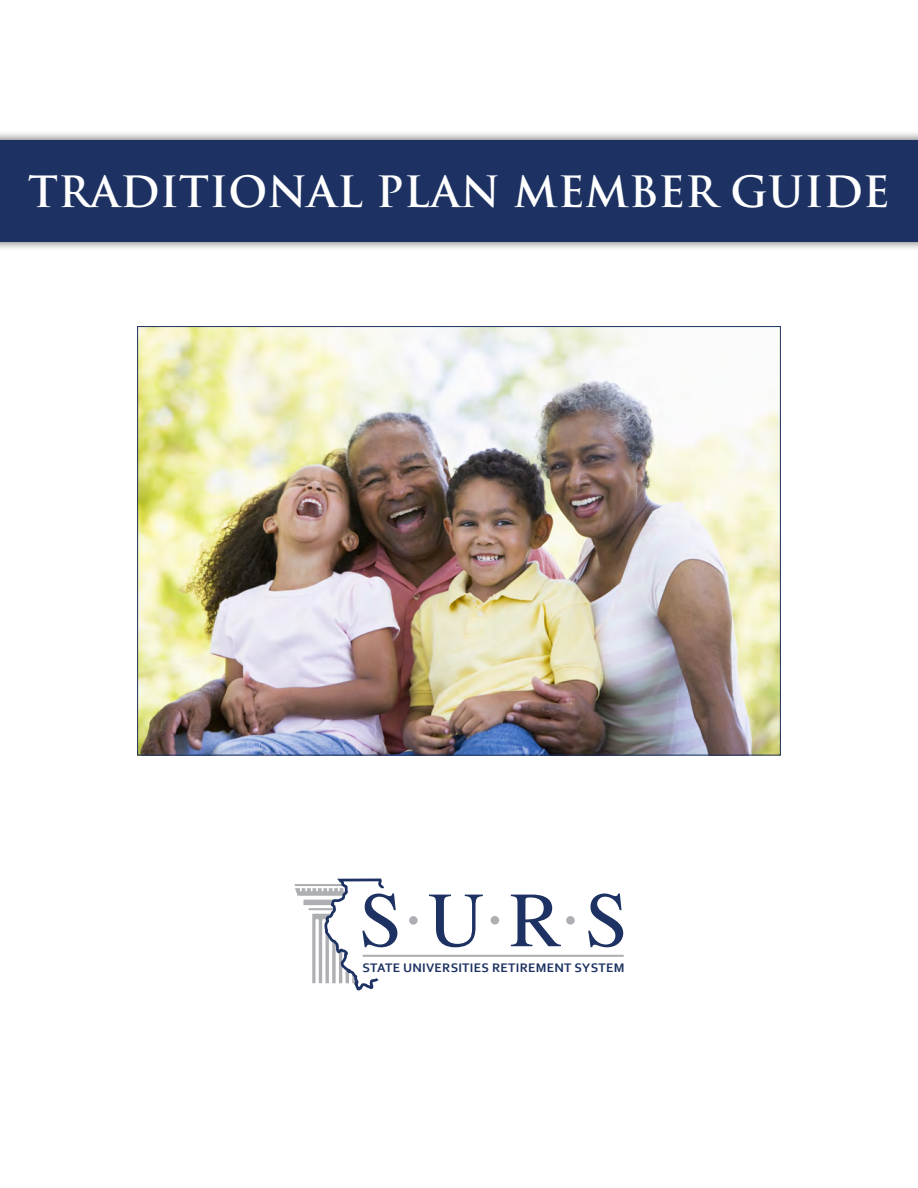
<style>
.page{position:relative;width:918px;height:1188px;background:#fff}
.page>*{position:absolute;margin:0;border:0;box-sizing:border-box;transform-origin:0 0}
.t1{font:78px "Times LT Std";color:#1d3262}
.t2{font:700 42px "Trajan Pro";letter-spacing:.01em;color:#fff}
.t3{font:700 13.05px "Corbel";letter-spacing:.02em;color:#1d3262}
</style>
<div class="page">
<img style="left:139px;top:328px;width:640px;height:425px">
<div style="left:0;top:131px;width:918px;height:120px;background:#231f20;opacity:.75"></div>
<div style="left:0;top:140px;width:918px;height:101px;background:#1d3262"></div>
<svg style="left:295px;top:878px;width:91px;height:113px"></svg>
<hr style="left:363px;top:955px;width:261px;height:2px;background:#aeafb3">
<div style="left:409px;top:916px;width:9px;height:9px;background:#aeafb3;border-radius:50%"></div>
<div style="left:491px;top:916px;width:8px;height:9px;background:#aeafb3;border-radius:50%"></div>
<div style="left:566px;top:916px;width:9px;height:9px;background:#aeafb3;border-radius:50%"></div>
<h2 class="t2" style="left:28px;top:165px;width:863px">TRADITIONAL PLAN MEMBER GUIDE</h2>
<h1 class="t1" style="left:359px;top:876px;width:271px">SURS</h1>
<p class="t3" style="left:362px;top:960px;width:264px">STATE UNIVERSITIES RETIREMENT SYSTEM</p>
</div>
